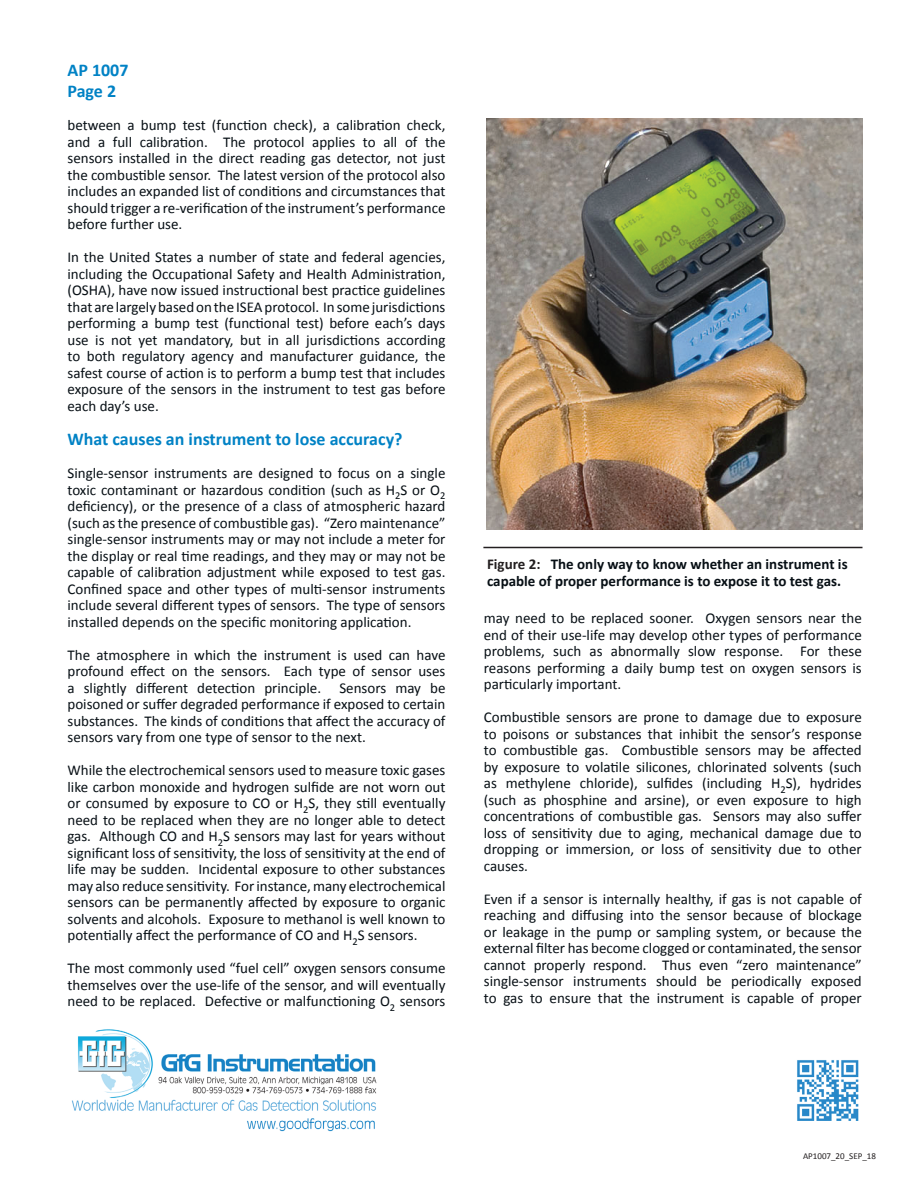
<style>
.page{position:relative;width:918px;height:1188px;background:#fff}
.page>*{position:absolute;margin:0;border:0;box-sizing:border-box;transform-origin:0 0}
.t1{font:700 18px "Calibri";color:#0082c5}
.t2{font:15px/16.5px "Calibri";color:#070f15;text-align:justify}
.t3{font:700 15px/16.5px "Calibri";color:#070f15}
.t4{font:9px "Calibri";color:#231f20}
.s1{color:#231f20}
</style>
<div class="page">
<img style="left:486px;top:119px;width:377px;height:411px">
<hr style="left:483px;top:547px;width:379px;height:1px;background:#231f20">
<img style="left:71px;top:1029px;width:306px;height:82px">
<img style="left:247px;top:1118px;width:128px;height:14px">
<img style="left:797px;top:1060px;width:62px;height:61px">
<p class="t1" style="left:68px;top:59px;width:63px">AP 1007</p>
<p class="t1" style="left:68px;top:80px;width:50px">Page 2</p>
<p class="t2" style="left:68px;top:117px;width:380px">between a bump test (function check), a calibration check, and a full calibration. The protocol applies to all of the sensors installed in the direct reading gas detector, not just the combustible sensor. The latest version of the protocol also includes an expanded list of conditions and circumstances that should trigger a re-verification of the instrument’s performance before further use.</p>
<p class="t2" style="left:68px;top:249px;width:380px">In the United States a number of state and federal agencies, including the Occupational Safety and Health Administration, (OSHA), have now issued instructional best practice guidelines that are largely based on the ISEA protocol. In some jurisdictions performing a bump test (functional test) before each’s days use is not yet mandatory, but in all jurisdictions according to both regulatory agency and manufacturer guidance, the safest course of action is to perform a bump test that includes exposure of the sensors in the instrument to test gas before each day’s use.</p>
<p class="t1" style="left:68px;top:428px;width:337px">What causes an instrument to lose accuracy?</p>
<p class="t2" style="left:68px;top:465px;width:380px">Single-sensor instruments are designed to focus on a single toxic contaminant or hazardous condition (such as H<sub>2</sub>S or O<sub>2 </sub>deficiency), or the presence of a class of atmospheric hazard (such as the presence of combustible gas). “Zero maintenance” single-sensor instruments may or may not include a meter for the display or real time readings, and they may or may not be capable of calibration adjustment while exposed to test gas.<br>Confined space and other types of multi-sensor instruments include several different types of sensors. The type of sensors installed depends on the specific monitoring application.</p>
<p class="t2" style="left:68px;top:646px;width:380px">The atmosphere in which the instrument is used can have profound effect on the sensors. Each type of sensor uses a slightly different detection principle. Sensors may be poisoned or suffer degraded performance if exposed to certain substances. The kinds of conditions that affect the accuracy of sensors vary from one type of sensor to the next.</p>
<p class="t2" style="left:68px;top:762px;width:380px">While the electrochemical sensors used to measure toxic gases like carbon monoxide and hydrogen sulfide are not worn out or consumed by exposure to CO or H<sub>2</sub>S, they still eventually need to be replaced when they are no longer able to detect gas. Although CO and H<sub>2</sub>S sensors may last for years without significant loss of sensitivity, the loss of sensitivity at the end of life may be sudden. Incidental exposure to other substances may also reduce sensitivity. For instance, many electrochemical sensors can be permanently affected by exposure to organic solvents and alcohols. Exposure to methanol is well known to potentially affect the performance of CO and H<sub>2</sub>S sensors.</p>
<p class="t2" style="left:68px;top:960px;width:379px">The most commonly used “fuel cell” oxygen sensors consume themselves over the use-life of the sensor, and will eventually need to be replaced. Defective or malfunctioning O<sub>2</sub> sensors</p>
<p class="t3" style="left:487px;top:556px;width:362px"><span class="s1">Figure 2:</span> The only way to know whether an instrument is capable of proper performance is to expose it to test gas.</p>
<p class="t2" style="left:484px;top:610px;width:380px">may need to be replaced sooner. Oxygen sensors near the end of their use-life may develop other types of performance problems, such as abnormally slow response. For these reasons performing a daily bump test on oxygen sensors is particularly important.</p>
<p class="t2" style="left:484px;top:709px;width:380px">Combustible sensors are prone to damage due to exposure to poisons or substances that inhibit the sensor’s response to combustible gas. Combustible sensors may be affected by exposure to volatile silicones, chlorinated solvents (such as methylene chloride), sulfides (including H<sub>2</sub>S), hydrides (such as phosphine and arsine), or even exposure to high concentrations of combustible gas. Sensors may also suffer loss of sensitivity due to aging, mechanical damage due to dropping or immersion, or loss of sensitivity due to other causes.</p>
<p class="t2" style="left:484px;top:891px;width:380px">Even if a sensor is internally healthy, if gas is not capable of reaching and diffusing into the sensor because of blockage or leakage in the pump or sampling system, or because the external filter has become clogged or contaminated, the sensor cannot properly respond. Thus even “zero maintenance” single-sensor instruments should be periodically exposed to gas to ensure that the instrument is capable of proper</p>
<p class="t4" style="left:803px;top:1150px;width:74px">AP1007_20_SEP_18</p>
</div>
